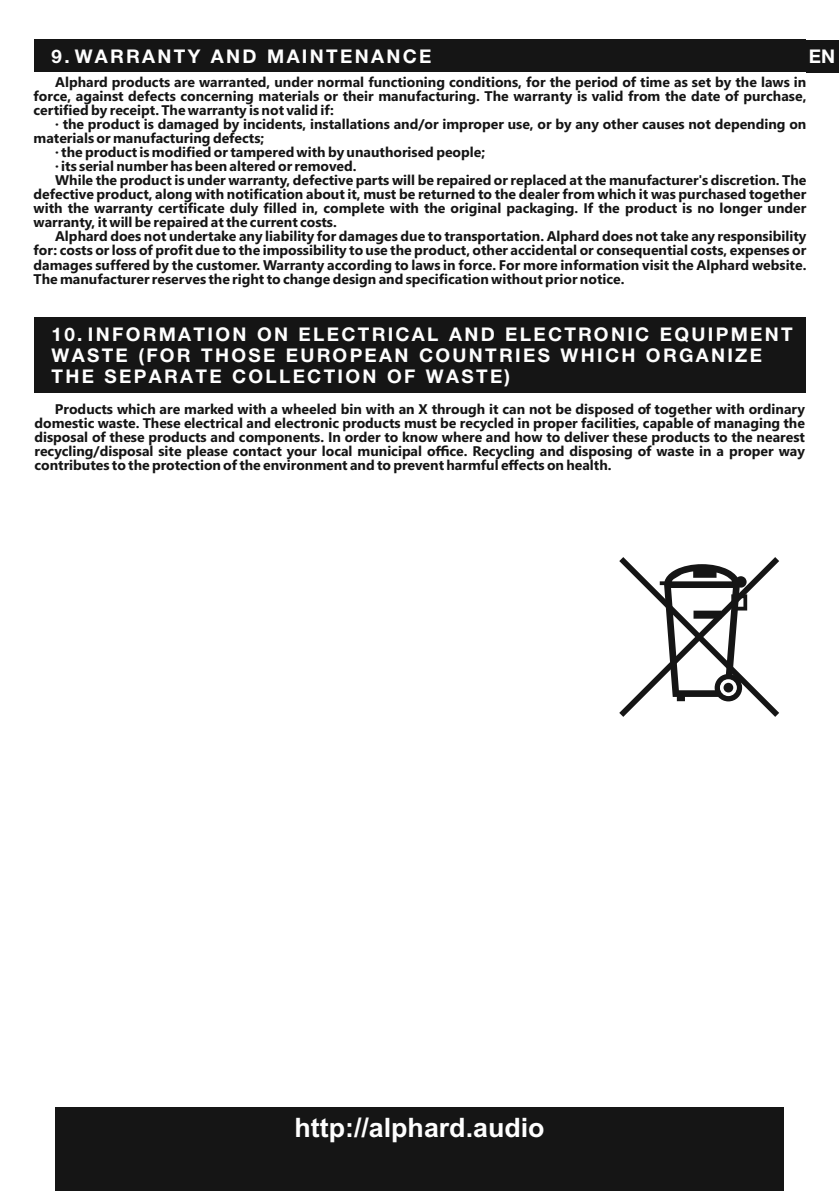
<style>
.page{position:relative;width:840px;height:1191px;background:#fff}
.page>*{position:absolute;margin:0;border:0;box-sizing:border-box;transform-origin:0 0}
.t1{font:700 26.8px "Arial";color:#fefefe}
.t2{font:900 19px/21.2px "Helvetica Neue Cyr";letter-spacing:.12em;color:#fefefe}
.t3{font:700 14px/14px "Segoe UI";color:#151515;text-align:justify}
</style>
<div class="page">
<div style="left:34px;top:40px;width:770px;height:32px;background:#151515"></div>
<div style="left:34px;top:317px;width:770px;height:33px;background:#151515"></div>
<div style="left:34px;top:350px;width:770px;height:32px;background:#151515"></div>
<div style="left:34px;top:361px;width:770px;height:32px;background:#151515"></div>
<div style="left:805px;top:40px;width:32px;height:32px;background:#151515"></div>
<div style="left:56px;top:1107px;width:728px;height:83px;background:#151515"></div>
<svg style="left:619px;top:557px;width:160px;height:160px"></svg>
<svg style="left:719px;top:679px;width:17px;height:17px"></svg>
<div style="left:723px;top:683px;width:9px;height:9px;background:#151515;border-radius:50%"></div>
<h2 class="t2" style="left:52px;top:47px;width:381px">9. WARRANTY AND MAINTENANCE</h2>
<h2 class="t2" style="left:808px;top:47px;width:28px">EN</h2>
<p class="t3" style="left:34px;top:77px;width:774px;text-indent:22px">Alphard products are warranted, under normal functioning conditions, for the period of time as set by the laws in force, against defects concerning materials or their manufacturing. The warranty is valid from the date of purchase, certified by receipt. The warranty is not valid if:</p>
<p class="t3" style="left:55px;top:119px;width:752px">∙ the product is damaged by incidents, installations and/or improper use, or by any other causes not depending on</p>
<p class="t3" style="left:34px;top:133px;width:232px">materials or manufacturing defects;</p>
<p class="t3" style="left:55px;top:147px;width:431px">∙ the product is modified or tampered with by unauthorised people;</p>
<p class="t3" style="left:55px;top:161px;width:303px">∙ its serial number has been altered or removed.</p>
<p class="t3" style="left:55px;top:175px;width:752px">While the product is under warranty, defective parts will be repaired or replaced at the manufacturer's discretion. The</p>
<p class="t3" style="left:33px;top:189px;width:774px">defective product, along with notification about it, must be returned to the dealer from which it was purchased together</p>
<p class="t3" style="left:33px;top:203px;width:773px">with the warranty certificate duly filled in, complete with the original packaging. If the product is no longer under</p>
<p class="t3" style="left:33px;top:217px;width:305px">warranty, it will be repaired at the current costs.</p>
<p class="t3" style="left:55px;top:231px;width:752px">Alphard does not undertake any liability for damages due to transportation. Alphard does not take any responsibility</p>
<p class="t3" style="left:33px;top:245px;width:773px">for: costs or loss of profit due to the impossibility to use the product, other accidental or consequential costs, expenses or</p>
<p class="t3" style="left:33px;top:259px;width:774px">damages suffered by the customer. Warranty according to laws in force. For more information visit the Alphard website.</p>
<p class="t3" style="left:33px;top:273px;width:592px">The manufacturer reserves the right to change design and specification without prior notice.</p>
<h2 class="t2" style="left:52px;top:325px;width:742px">10. INFORMATION ON ELECTRICAL AND ELECTRONIC EQUIPMENT<br>WASTE (FOR THOSE EUROPEAN COUNTRIES WHICH ORGANIZE<br>THE SEPARATE COLLECTION OF WASTE)</h2>
<p class="t3" style="left:34px;top:403px;width:771px;text-indent:20px">Products which are marked with a wheeled bin with an X through it can not be disposed of together with ordinary domestic waste. These electrical and electronic products must be recycled in proper facilities, capable of managing the disposal of these products and components. In order to know where and how to deliver these products to the nearest recycling/disposal site please contact your local municipal office. Recycling and disposing of waste in a proper way contributes to the protection of the environment and to prevent harmful effects on health.</p>
<h1 class="t1" style="left:294px;top:1117px;width:251px">http://alphard.audio</h1>
</div>
